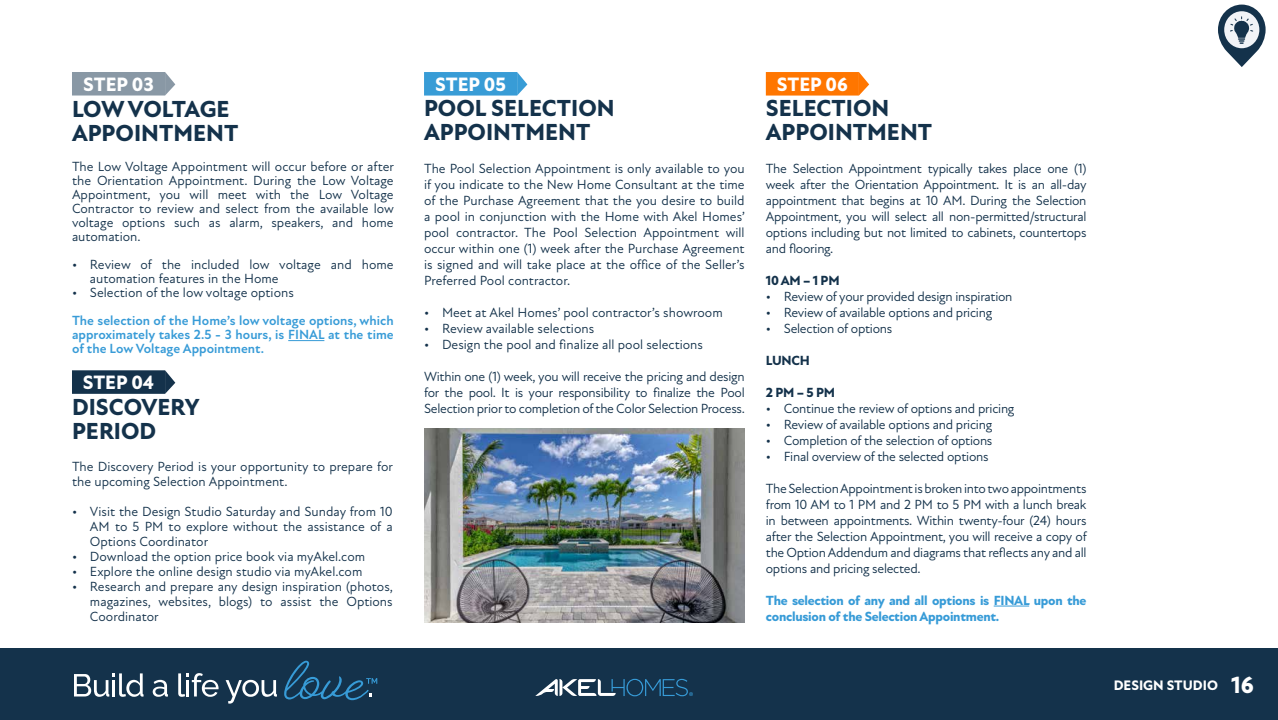
<style>
.page{position:relative;width:1278px;height:720px;background:#fff}
.page>*{position:absolute;margin:0;border:0;box-sizing:border-box;transform-origin:0 0}
.t1{font:800 24px "New Atten";color:#fff}
.t2{font:800 23.6px/24px "New Atten";color:#14324b}
.t3{font:800 19.7px "New Atten";color:#fff}
.t4{font:800 14px "New Atten";color:#fff}
.t5{font:13.5px/16px "New Atten";letter-spacing:-.005em;color:#14324b;text-align:justify}
.t6{font:700 13.5px/14px "New Atten";color:#379bd7;text-align:justify}
.t7{font:800 13.5px/16px "New Atten";letter-spacing:-.02em;color:#379bd7}
.t8{font:800 13.5px "New Atten";letter-spacing:-.02em;color:#14324b}
</style>
<div class="page">
<div style="left:1206px;top:648px;width:72px;height:72px;background:#14324b"></div>
<div style="left:0;top:648px;width:1211px;height:72px;background:#14324b"></div>
<svg style="left:74px;top:673px;width:70px;height:24px"></svg>
<svg style="left:153px;top:680px;width:15px;height:17px"></svg>
<svg style="left:178px;top:673px;width:41px;height:24px"></svg>
<svg style="left:226px;top:680px;width:51px;height:24px"></svg>
<svg style="left:284px;top:661px;width:93px;height:39px"></svg>
<svg style="left:535px;top:679px;width:158px;height:17px"></svg>
<svg style="left:1218px;top:5px;width:48px;height:62px"></svg>
<svg style="left:72px;top:72px;width:103px;height:24px;background:#909eaa"></svg>
<hr style="left:288px;top:340px;width:36px;height:1px;background:#379bd7">
<svg style="left:72px;top:370px;width:103px;height:24px;background:#233f56"></svg>
<svg style="left:424px;top:72px;width:103px;height:24px;background:#45a2d8"></svg>
<svg style="left:766px;top:72px;width:103px;height:24px;background:#ff7f11"></svg>
<hr style="left:994px;top:606px;width:35px;height:1px;background:#379bd7">
<img style="left:424px;top:428px;width:321px;height:195px">
<img style="left:1219px;top:7px;width:45px;height:45px">
<h3 class="t3" style="left:83px;top:72px;width:72px">STEP 03</h3>
<h2 class="t2" style="left:72px;top:98px;width:168px">LOW VOLTAGE<br>APPOINTMENT</h2>
<p class="t5" style="left:72px;top:160px;width:324px;line-height:14px">The Low Voltage Appointment will occur before or after the Orientation Appointment. During the Low Voltage Appointment, you will meet with the Low Voltage Contractor to review and select from the available low voltage options such as alarm, speakers, and home automation.</p>
<p class="t5" style="left:90px;top:258px;width:305px;line-height:14px;text-indent:-18px">• Review of the included low voltage and home automation features in the Home</p>
<p class="t5" style="left:72px;top:285px;width:223px">• Selection of the low voltage options</p>
<p class="t6" style="left:72px;top:314px;width:323px">The selection of the Home’s low voltage options, which approximately takes 2.5 - 3 hours, is FINAL at the time of the Low Voltage Appointment.</p>
<h3 class="t3" style="left:83px;top:371px;width:73px">STEP 04</h3>
<h2 class="t2" style="left:72px;top:396px;width:129px">DISCOVERY<br>PERIOD</h2>
<p class="t5" style="left:72px;top:459px;width:323px;line-height:15px">The Discovery Period is your opportunity to prepare for the upcoming Selection Appointment.</p>
<p class="t5" style="left:90px;top:504px;width:304px;line-height:15px;text-indent:-18px">• Visit the Design Studio Saturday and Sunday from 10<br>AM to 5 PM to explore without the assistance of a Options Coordinator</p>
<p class="t5" style="left:72px;top:549px;width:295px">• Download the option price book via myAkel.com</p>
<p class="t5" style="left:72px;top:564px;width:292px">• Explore the online design studio via myAkel.com</p>
<p class="t5" style="left:90px;top:579px;width:305px;line-height:15px;text-indent:-18px">• Research and prepare any design inspiration (photos, magazines, websites, blogs) to assist the Options Coordinator</p>
<h3 class="t3" style="left:435px;top:72px;width:72px">STEP 05</h3>
<h3 class="t3" style="left:777px;top:72px;width:72px">STEP 06</h3>
<h2 class="t2" style="left:424px;top:97px;width:192px">POOL SELECTION<br>APPOINTMENT</h2>
<h2 class="t2" style="left:766px;top:97px;width:168px">SELECTION<br>APPOINTMENT</h2>
<p class="t5" style="left:424px;top:160px;width:323px">The Pool Selection Appointment is only available to you if you indicate to the New Home Consultant at the time of the Purchase Agreement that the you desire to build a pool in conjunction with the Home with Akel Homes’ pool contractor. The Pool Selection Appointment will occur within one (1) week after the Purchase Agreement is signed and will take place at the office of the Seller’s Preferred Pool contractor.</p>
<p class="t5" style="left:424px;top:304px;width:300px">• Meet at Akel Homes’ pool contractor’s showroom</p>
<p class="t5" style="left:424px;top:320px;width:172px">• Review available selections</p>
<p class="t5" style="left:424px;top:336px;width:280px">• Design the pool and finalize all pool selections</p>
<p class="t5" style="left:424px;top:368px;width:322px">Within one (1) week, you will receive the pricing and design for the pool. It is your responsibility to finalize the Pool Selection prior to completion of the Color Selection Process.</p>
<p class="t5" style="left:766px;top:160px;width:322px">The Selection Appointment typically takes place one (1) week after the Orientation Appointment. It is an all-day appointment that begins at 10 AM. During the Selection Appointment, you will select all non-permitted/structural options including but not limited to cabinets, countertops and flooring.</p>
<p class="t8" style="left:766px;top:272px;width:75px">10 AM – 1 PM</p>
<p class="t5" style="left:766px;top:288px;width:248px">• Review of your provided design inspiration</p>
<p class="t5" style="left:766px;top:304px;width:228px">• Review of available options and pricing</p>
<p class="t5" style="left:766px;top:320px;width:128px">• Selection of options</p>
<p class="t8" style="left:766px;top:352px;width:45px">LUNCH</p>
<p class="t8" style="left:766px;top:384px;width:71px">2 PM – 5 PM</p>
<p class="t5" style="left:766px;top:400px;width:250px">• Continue the review of options and pricing</p>
<p class="t5" style="left:766px;top:416px;width:228px">• Review of available options and pricing</p>
<p class="t5" style="left:766px;top:432px;width:228px">• Completion of the selection of options</p>
<p class="t5" style="left:766px;top:448px;width:224px">• Final overview of the selected options</p>
<p class="t5" style="left:766px;top:480px;width:322px">The Selection Appointment is broken into two appointments from 10 AM to 1 PM and 2 PM to 5 PM with a lunch break in between appointments. Within twenty-four (24) hours after the Selection Appointment, you will receive a copy of the Option Addendum and diagrams that reflects any and all options and pricing selected.</p>
<p class="t7" style="left:766px;top:592px;width:322px">The selection of any and all options is FINAL upon the conclusion of the Selection Appointment.</p>
<p class="t4" style="left:1114px;top:677px;width:106px">DESIGN STUDIO</p>
<h1 class="t1" style="left:1231px;top:671px;width:24px">16</h1>
</div>
